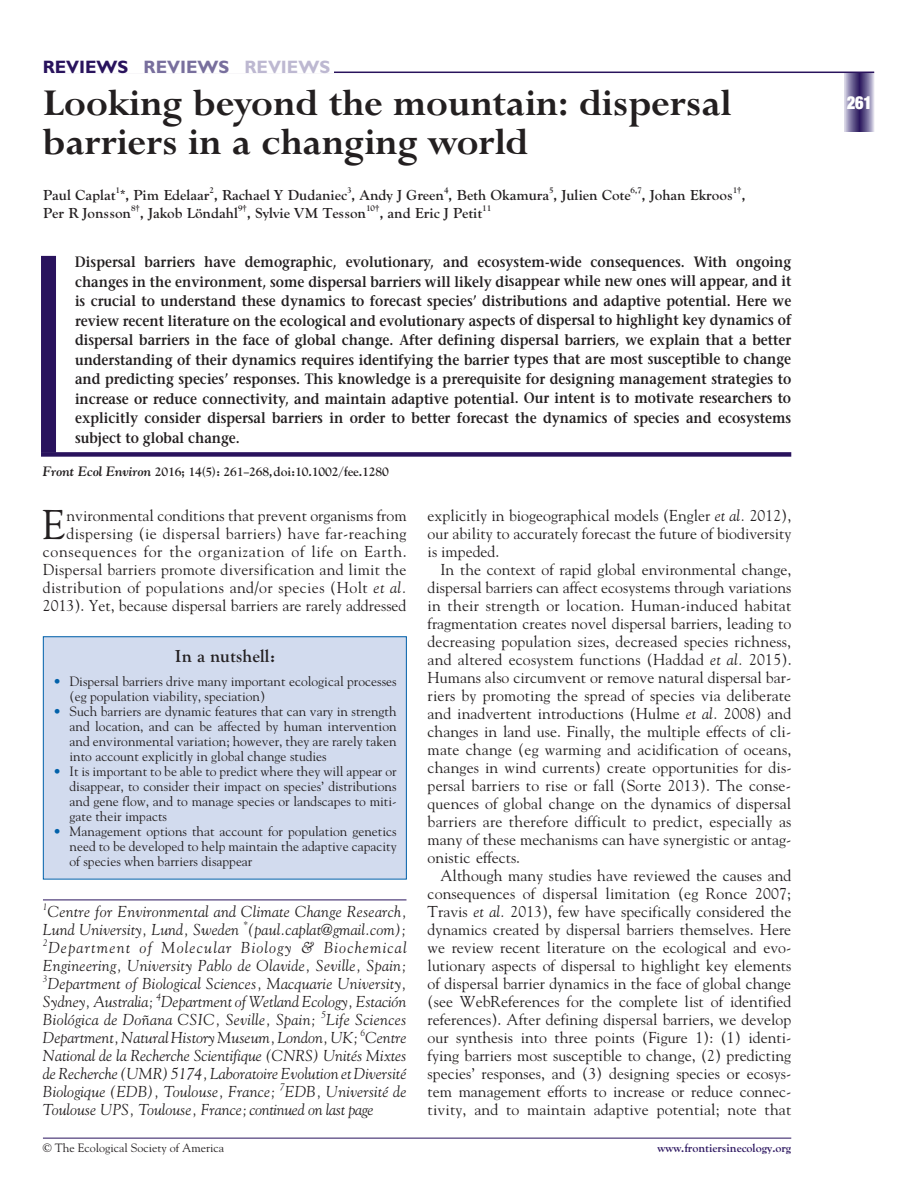
<style>
.page{position:relative;width:918px;height:1188px;background:#fff}
.page>*{position:absolute;margin:0;border:0;box-sizing:border-box;transform-origin:0 0}
.t1{font:700 42px/39px "Lapidary 333 BT";color:#231f20}
.t2{font:41.25px "Goudy";color:#231f20}
.t3{font:700 18px "Gill Sans";color:#29135d}
.t4{font:700 18px "Goudy";color:#231f20}
.t5{font:900 expanded 18px "Helvetica Neue";color:#fff;scale:.9 1}
.t6{font:15.75px/18px "Goudy";letter-spacing:.01em;color:#231f20;text-align:justify}
.t7{font:italic 15.75px/18px "Goudy";color:#231f20;text-align:justify}
.t8{font:600 15px/19.5px "Stone Serif";color:#231f20;text-align:justify;scale:.9 1}
.t9{font:700 15px "Goudy";color:#231f20}
.t10{font:13.5px/15px "Goudy";color:#231f20;text-align:justify}
.t11{font:700 13.5px "Goudy";letter-spacing:-.005em;color:#231f20}
.t12{font:12px "Goudy";color:#231f20}
.t13{font:700 12px "Goudy";color:#29135d}
.t14{font:700 9px "Goudy";color:#231f20}
.s1{color:#786f9d}
.s2{color:#bdb8d1}
.s3{font-style:italic}
.s4{color:#0161aa}
</style>
<div class="page">
<svg style="left:844px;top:73px;width:30px;height:59px;background:#7a709d"></svg>
<hr style="left:43px;top:1138px;width:748px;height:1px;background:#29135d">
<hr style="left:52px;top:72px;width:822px;height:1px;background:#29135d">
<hr style="left:43px;top:900px;width:363px;height:1px;background:#29135d">
<div style="left:43px;top:44px;width:291px;height:29px;background:#fff"></div>
<div style="left:41px;top:256px;width:15px;height:197px;background:#29135d"></div>
<div style="left:41px;top:452px;width:750px;height:5px;background:#29135d"></div>
<div style="left:43px;top:637px;width:363px;height:242px;background:#d2dbee"></div>
<div style="left:43px;top:636px;width:364px;height:244px;border:1px solid #0161aa"></div>
<p class="t3" style="left:43px;top:56px;width:289px">REVIEWS <span class="s1">REVIEWS</span> <span class="s2">REVIEWS</span></p>
<h1 class="t1" style="left:43px;top:84px;width:690px">Looking beyond the mountain: dispersal barriers in a changing world</h1>
<p class="t9" style="left:43px;top:187px;width:589px">Paul Caplat *, Pim Edelaar , Rachael Y Dudaniec , Andy J Green , Beth Okamura , Julien Cote</p>
<p class="t14" style="left:116px;top:185px;width:6px">1</p>
<p class="t14" style="left:210px;top:185px;width:6px">2</p>
<p class="t14" style="left:347px;top:185px;width:6px">3</p>
<p class="t14" style="left:444px;top:185px;width:6px">4</p>
<p class="t14" style="left:549px;top:185px;width:6px">5</p>
<p class="t14" style="left:631px;top:185px;width:13px">6,7</p>
<p class="t9" style="left:642px;top:187px;width:92px">, Johan Ekroos</p>
<p class="t14" style="left:733px;top:185px;width:11px">1†</p>
<p class="t9" style="left:742px;top:187px;width:5px">,</p>
<p class="t9" style="left:43px;top:205px;width:90px">Per R Jonsson</p>
<p class="t14" style="left:131px;top:203px;width:11px">8†</p>
<p class="t9" style="left:140px;top:205px;width:99px">, Jakob Löndahl</p>
<p class="t14" style="left:238px;top:203px;width:11px">9†</p>
<p class="t9" style="left:247px;top:205px;width:120px">, Sylvie VM Tesson</p>
<p class="t14" style="left:366px;top:203px;width:15px">10†</p>
<p class="t9" style="left:380px;top:205px;width:104px">, and Eric J Petit</p>
<p class="t14" style="left:482px;top:203px;width:11px">11</p>
<p class="t8" style="left:75px;top:252px;width:797px">Dispersal barriers have demographic, evolutionary, and ecosystem-wide consequences. With ongoing changes in the environment, some dispersal barriers will likely disappear while new ones will appear, and it is crucial to understand these dynamics to forecast species’ distributions and adaptive potential. Here we review recent literature on the ecological and evolutionary aspects of dispersal to highlight key dynamics of dispersal barriers in the face of global change. After defining dispersal barriers, we explain that a better understanding of their dynamics requires identifying the barrier types that are most susceptible to change and predicting species’ responses. This knowledge is a prerequisite for designing management strategies to increase or reduce connectivity, and maintain adaptive potential. Our intent is to motivate researchers to explicitly consider dispersal barriers in order to better forecast the dynamics of species and ecosystems subject to global change.</p>
<p class="t11" style="left:43px;top:464px;width:348px"><span class="s3">Front Ecol Environ</span> 2016; 14(5): 261–268, doi:10.1002/fee.1280</p>
<p class="t6" style="left:43px;top:506px;width:365px;text-align:right">nvironmental conditions that prevent organisms from dispersing (ie dispersal barriers) have far-reaching consequences for the organization of life on Earth.<br>Dispersal barriers promote diversification and limit the distribution of populations and/or species (Holt <span class="s3">et al.<br></span>2013). Yet, because dispersal barriers are rarely addressed</p>
<p class="t6" style="left:428px;top:506px;width:365px">explicitly in biogeographical models (Engler <span class="s3">et al.</span> 2012), our ability to accurately forecast the future of biodiversity is impeded.</p>
<h2 class="t2" style="left:42px;top:499px;width:24px">E</h2>
<p class="t6" style="left:428px;top:560px;width:365px;text-indent:13px">In the context of rapid global environmental change, dispersal barriers can affect ecosystems through variations in their strength or location. Human-induced habitat fragmentation creates novel dispersal barriers, leading to decreasing population sizes, decreased species richness, and altered ecosystem functions (Haddad <span class="s3">et al.</span> 2015).<br>Humans also circumvent or remove natural dispersal bar&shy;riers by promoting the spread of species via deliberate and inadvertent introductions (Hulme <span class="s3">et al.</span> 2008) and changes in land use. Finally, the multiple effects of cli&shy;mate change (eg warming and acidification of oceans, changes in wind currents) create opportunities for dis&shy;persal barriers to rise or fall (Sorte 2013). The conse&shy;quences of global change on the dynamics of dispersal barriers are therefore difficult to predict, especially as many of these mechanisms can have synergistic or antag&shy;onistic effects.</p>
<p class="t6" style="left:428px;top:866px;width:365px;text-indent:13px">Although many studies have reviewed the causes and consequences of dispersal limitation (eg Ronce 2007; Travis <span class="s3">et al.</span> 2013), few have specifically considered the dynamics created by dispersal barriers themselves. Here we review recent literature on the ecological and evo&shy;lutionary aspects of dispersal to highlight key elements of dispersal barrier dynamics in the face of global change (see WebReferences for the complete list of identified references). After defining dispersal barriers, we develop our synthesis into three points (Figure 1): (1) identi&shy;fying barriers most susceptible to change, (2) predicting species’ responses, and (3) designing species or ecosys&shy;tem management efforts to increase or reduce connec&shy;tivity, and to maintain adaptive potential; note that</p>
<p class="t4" style="left:175px;top:646px;width:102px">In a nutshell:</p>
<p class="t10" style="left:70px;top:673px;width:329px;text-indent:-16px"><span class="s4">•</span> Dispersal barriers drive many important ecological processes (eg population viability, speciation)</p>
<p class="t10" style="left:70px;top:703px;width:329px;text-indent:-16px"><span class="s4">•</span> Such barriers are dynamic features that can vary in strength and location, and can be affected by human intervention and environmental variation; however, they are rarely taken into account explicitly in global change studies</p>
<p class="t10" style="left:70px;top:763px;width:329px;text-indent:-16px"><span class="s4">•</span> It is important to be able to predict where they will appear or disappear, to consider their impact on species’ distributions and gene flow, and to manage species or landscapes to miti&shy;gate their impacts</p>
<p class="t10" style="left:70px;top:823px;width:329px;text-indent:-16px"><span class="s4">•</span> Management options that account for population genetics need to be developed to help maintain the adaptive capacity of species when barriers disappear</p>
<p class="t7" style="left:43px;top:903px;width:365px"><sup>1</sup>Centre for Environmental and Climate Change Research, Lund University, Lund, Sweden <sup>*</sup>(paul.caplat@gmail.com); <sup>2</sup>Department of Molecular Biology &amp; Biochemical Engineering, University Pablo de Olavide, Seville, Spain; <sup>3</sup>Department of Biological Sciences, Macquarie University, Sydney, Australia; <sup>4</sup>Department of Wetland Ecology, Estación Biológica de Doñana CSIC, Seville, Spain; <sup>5</sup>Life Sciences Department,Natural History Museum, London, UK; <sup>6</sup>Centre National de la Recherche Scientifique (CNRS) Unités Mixtes de Recherche (UMR) 5174, Laboratoire Evolution et Diversité Biologique (EDB), Toulouse, France; <sup>7</sup>EDB, Université de Toulouse UPS, Toulouse, France;continued on last page</p>
<p class="t12" style="left:43px;top:1140px;width:183px">© The Ecological Society of America</p>
<p class="t13" style="left:658px;top:1141px;width:135px">www.frontiersinecology.org</p>
<p class="t5" style="left:847px;top:91px;width:30px">261</p>
</div>
